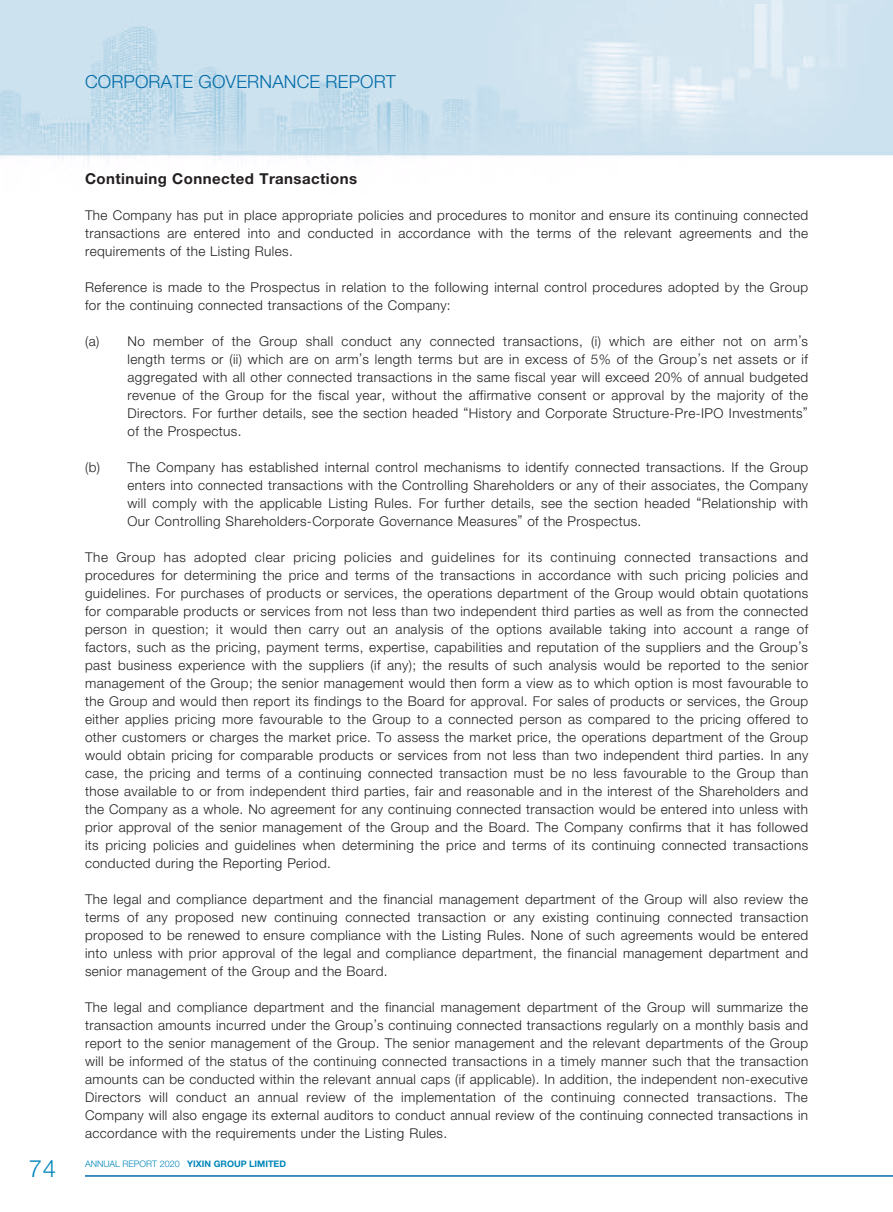
<style>
.page{position:relative;width:893px;height:1212px;background:#fff}
.page>*{position:absolute;margin:0;border:0;box-sizing:border-box;transform-origin:0 0}
.t1{font:300 24px "Helvetica Neue LT Std";color:#0086b9}
.t2{font:300 18px "Helvetica Neue LT Std";letter-spacing:.01em;color:#006ba7}
.t3{font:700 15px "Helvetica Neue LT Std";letter-spacing:.03em;color:#231f20}
.t4{font:300 13.5px/18px "Helvetica Neue LT Std";letter-spacing:.03em;color:#231f20;text-align:justify}
.t5{font:700 9px "Helvetica Neue LT Std";color:#0086b9}
.s1{font-weight:300}
</style>
<div class="page">
<img style="left:0;top:0;width:893px;height:159px">
<hr style="left:85px;top:1175px;width:808px;height:2px;background:#006ba7">
<h2 class="t2" style="left:85px;top:70px;width:312px">CORPORATE GOVERNANCE REPORT</h2>
<h1 class="t1" style="left:29px;top:1153px;width:29px">74</h1>
<p class="t3" style="left:85px;top:169px;width:274px">Continuing Connected Transactions</p>
<p class="t4" style="left:85px;top:205px;width:725px">The Company has put in place appropriate policies and procedures to monitor and ensure its continuing connected transactions are entered into and conducted in accordance with the terms of the relevant agreements and the requirements of the Listing Rules.</p>
<p class="t4" style="left:85px;top:277px;width:725px">Reference is made to the Prospectus in relation to the following internal control procedures adopted by the Group for the continuing connected transactions of the Company:</p>
<p class="t4" style="left:128px;top:331px;width:682px;text-indent:-43px">(a) No member of the Group shall conduct any connected transactions, (i) which are either not on arm’s length terms or (ii) which are on arm’s length terms but are in excess of 5% of the Group’s net assets or if aggregated with all other connected transactions in the same fiscal year will exceed 20% of annual budgeted revenue of the Group for the fiscal year, without the affirmative consent or approval by the majority of the Directors. For further details, see the section headed “History and Corporate Structure-Pre-IPO Investments” of the Prospectus.</p>
<p class="t4" style="left:128px;top:457px;width:682px;text-indent:-43px">(b) The Company has established internal control mechanisms to identify connected transactions. If the Group enters into connected transactions with the Controlling Shareholders or any of their associates, the Company will comply with the applicable Listing Rules. For further details, see the section headed “Relationship with Our Controlling Shareholders-Corporate Governance Measures” of the Prospectus.</p>
<p class="t4" style="left:85px;top:547px;width:725px">The Group has adopted clear pricing policies and guidelines for its continuing connected transactions and procedures for determining the price and terms of the transactions in accordance with such pricing policies and guidelines. For purchases of products or services, the operations department of the Group would obtain quotations for comparable products or services from not less than two independent third parties as well as from the connected person in question; it would then carry out an analysis of the options available taking into account a range of factors, such as the pricing, payment terms, expertise, capabilities and reputation of the suppliers and the Group’s past business experience with the suppliers (if any); the results of such analysis would be reported to the senior management of the Group; the senior management would then form a view as to which option is most favourable to the Group and would then report its findings to the Board for approval. For sales of products or services, the Group either applies pricing more favourable to the Group to a connected person as compared to the pricing offered to other customers or charges the market price. To assess the market price, the operations department of the Group would obtain pricing for comparable products or services from not less than two independent third parties. In any case, the pricing and terms of a continuing connected transaction must be no less favourable to the Group than those available to or from independent third parties, fair and reasonable and in the interest of the Shareholders and the Company as a whole. No agreement for any continuing connected transaction would be entered into unless with prior approval of the senior management of the Group and the Board. The Company confirms that it has followed its pricing policies and guidelines when determining the price and terms of its continuing connected transactions conducted during the Reporting Period.</p>
<p class="t4" style="left:85px;top:889px;width:725px">The legal and compliance department and the financial management department of the Group will also review the terms of any proposed new continuing connected transaction or any existing continuing connected transaction proposed to be renewed to ensure compliance with the Listing Rules. None of such agreements would be entered into unless with prior approval of the legal and compliance department, the financial management department and senior management of the Group and the Board.</p>
<p class="t4" style="left:85px;top:997px;width:725px">The legal and compliance department and the financial management department of the Group will summarize the transaction amounts incurred under the Group’s continuing connected transactions regularly on a monthly basis and report to the senior management of the Group. The senior management and the relevant departments of the Group will be informed of the status of the continuing connected transactions in a timely manner such that the transaction amounts can be conducted within the relevant annual caps (if applicable). In addition, the independent non-executive Directors will conduct an annual review of the implementation of the continuing connected transactions. The Company will also engage its external auditors to conduct annual review of the continuing connected transactions in accordance with the requirements under the Listing Rules.</p>
<p class="t5" style="left:85px;top:1159px;width:203px"><span class="s1">ANNUAL REPORT 2020</span> YIXIN GROUP LIMITED</p>
</div>
